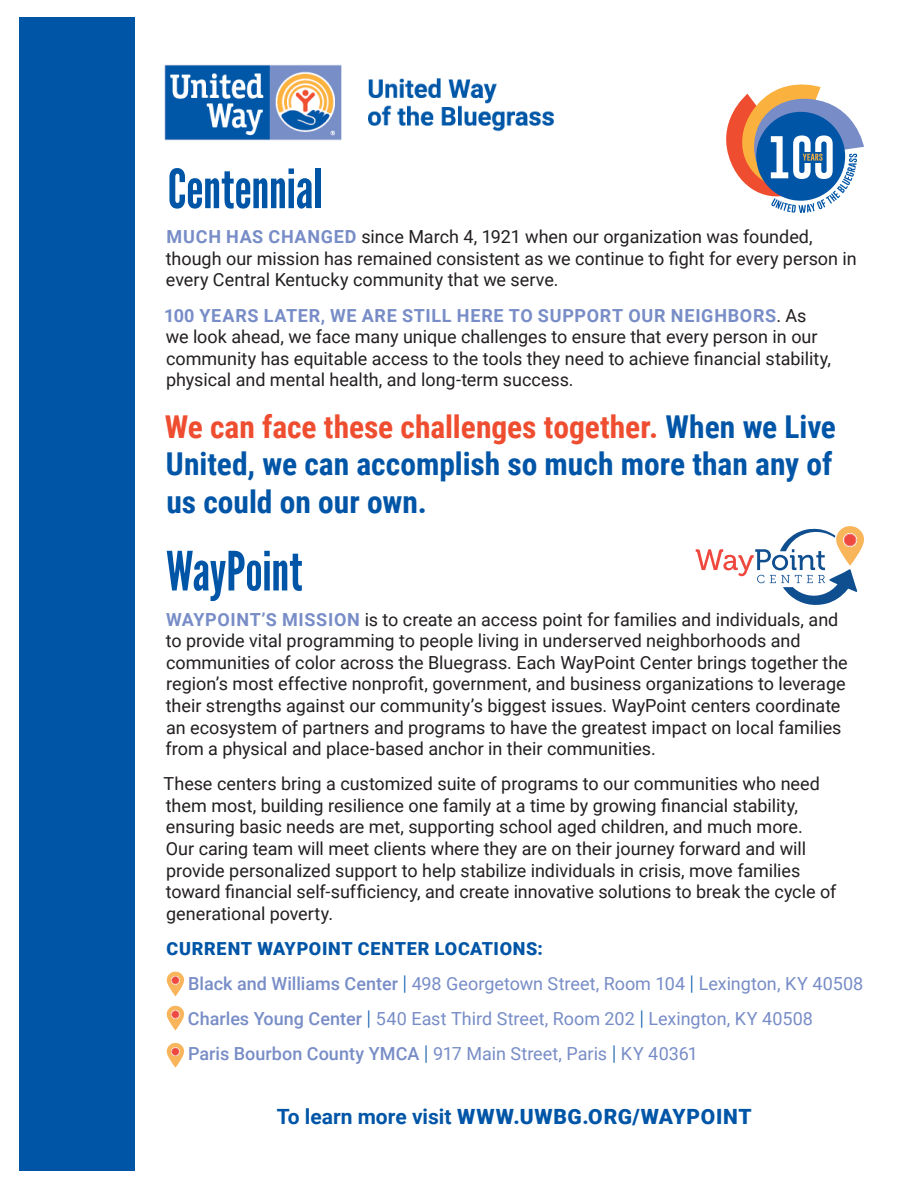
<style>
.page{position:relative;width:918px;height:1188px;background:#fff}
.page>*{position:absolute;margin:0;border:0;box-sizing:border-box;transform-origin:0 0}
.t1{font:54px "League Gothic";letter-spacing:-.01em;color:#0155a7}
.t2{font:700 31.5px/37.8px "Roboto Condensed";color:#0155a7;text-align:justify}
.t3{font:900 21px "Roboto";letter-spacing:.035em;color:#0155a7}
.t4{font:18px/21.6px "Roboto";letter-spacing:-.005em;color:#231f20}
.t5{font:18px "Roboto";color:#788dc7}
.t6{font:900 18px "Roboto";letter-spacing:.035em;color:#0155a7}
.s1{font-weight:700;color:#788dc7}
.s2{color:#ef4d30}
.s3{font-weight:500}
.s4{font-family:"Atten New";color:#0155a7}
.s5{font-weight:700}
</style>
<div class="page">
<div style="left:19px;top:17px;width:116px;height:1154px;background:#0155a7"></div>
<img style="left:164px;top:64px;width:390px;height:77px">
<svg style="left:696px;top:526px;width:168px;height:79px"></svg>
<svg style="left:726px;top:84px;width:138px;height:129px"></svg>
<svg style="left:167px;top:972px;width:17px;height:24px"></svg>
<svg style="left:167px;top:1006px;width:17px;height:25px"></svg>
<svg style="left:167px;top:1043px;width:17px;height:25px"></svg>
<p class="t1" style="left:168px;top:157px;width:156px">Centennial</p>
<p class="t4" style="left:166px;top:225px;width:693px"><span class="s1">MUCH HAS CHANGED</span> since March 4, 1921 when our organization was founded, though our mission has remained consistent as we continue to fight for every person in every Central Kentucky community that we serve.</p>
<p class="t4" style="left:164px;top:304px;width:668px"><span class="s1">100 YEARS LATER, WE ARE STILL HERE TO SUPPORT OUR NEIGHBORS</span>. As we look ahead, we face many unique challenges to ensure that every person in our community has equitable access to the tools they need to achieve financial stability, physical and mental health, and long-term success.</p>
<p class="t2" style="left:165px;top:406px;width:673px"><span class="s2">We can face these challenges together.</span> When we Live United, we can accomplish so much more than any of us could on our own.</p>
<p class="t1" style="left:166px;top:539px;width:138px">WayPoint</p>
<p class="t4" style="left:166px;top:608px;width:684px"><span class="s1">WAYPOINT’S MISSION</span> is to create an access point for families and individuals, and to provide vital programming to people living in underserved neighborhoods and communities of color across the Bluegrass. Each WayPoint Center brings together the region’s most effective nonprofit, government, and business organizations to leverage their strengths against our community’s biggest issues. WayPoint centers coordinate an ecosystem of partners and programs to have the greatest impact on local families from a physical and place-based anchor in their communities.</p>
<p class="t4" style="left:164px;top:772px;width:674px">These centers bring a customized suite of programs to our communities who need them most, building resilience one family at a time by growing financial stability, ensuring basic needs are met, supporting school aged children, and much more.<br>Our caring team will meet clients where they are on their journey forward and will provide personalized support to help stabilize individuals in crisis, move families toward financial self-sufficiency, and create innovative solutions to break the cycle of generational poverty.</p>
<p class="t6" style="left:167px;top:936px;width:378px">CURRENT WAYPOINT CENTER LOCATIONS:</p>
<p class="t5" style="left:188px;top:971px;width:677px"><span class="s3">Black and Williams Center</span> <span class="s4">|</span> 498 Georgetown Street, Room 104 <span class="s4">|</span> Lexington, KY 40508</p>
<p class="t5" style="left:188px;top:1006px;width:627px"><span class="s3">Charles Young Center</span> <span class="s4">|</span> 540 East Third Street, Room 202 <span class="s4">|</span> Lexington, KY 40508</p>
<p class="t5" style="left:188px;top:1041px;width:511px"><span class="s3">Paris Bourbon County YMCA</span> <span class="s4">|</span> 917 Main Street, Paris <span class="s4">|</span> KY 40361</p>
<p class="t3" style="left:277px;top:1102px;width:477px"><span class="s5">To learn more visit</span> WWW.UWBG.ORG/WAYPOINT</p>
</div>
